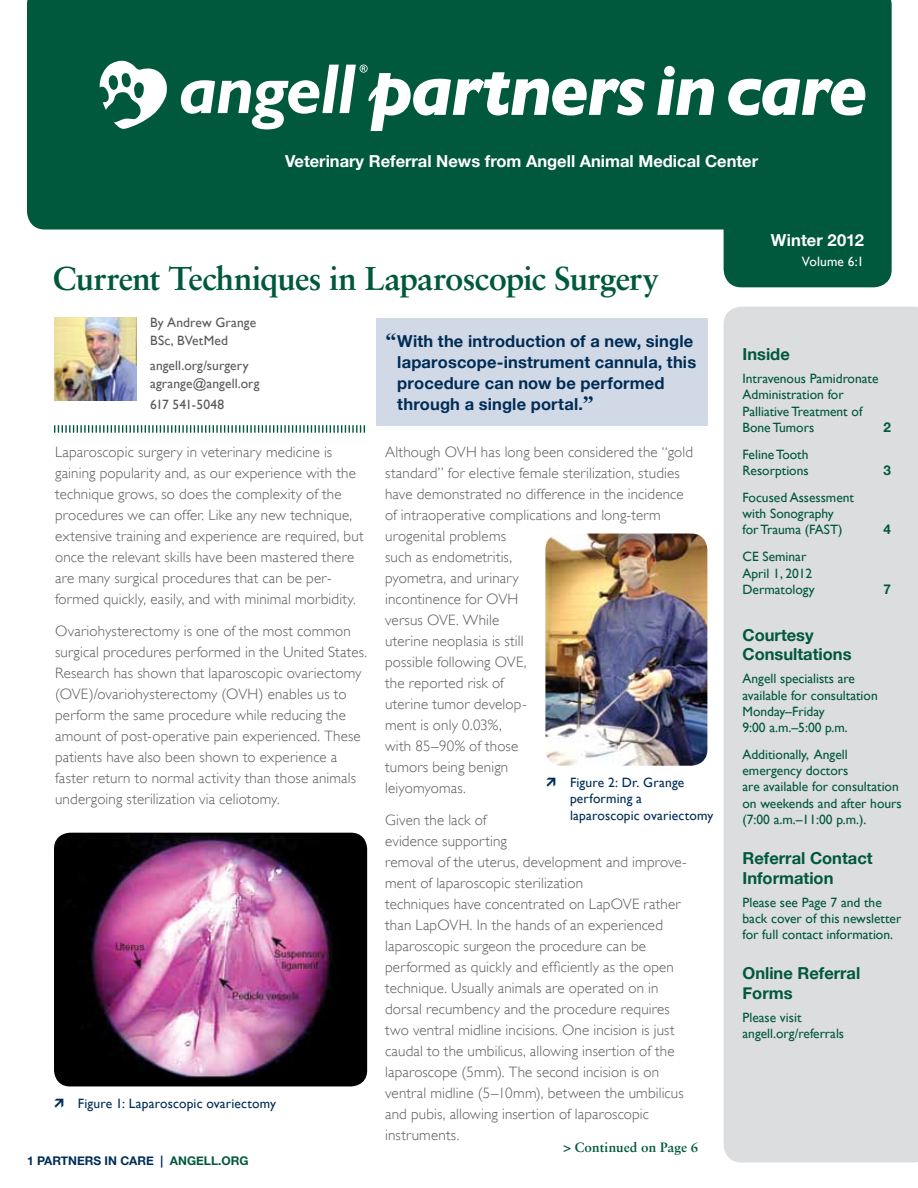
<style>
.page{position:relative;width:918px;height:1188px;background:#fff}
.page>*{position:absolute;margin:0;border:0;box-sizing:border-box;transform-origin:0 0}
.t1{font:italic 700 71.4px "Gill Sans";letter-spacing:-.035em;color:#fff}
.t2{font:700 33px "Sabon";letter-spacing:-.025em;color:#00583d}
.t3{font:700 16.5px/21px "Helvetica Neue";letter-spacing:.01em;color:#002d56}
.t4{font:700 16.5px/19.8px "Helvetica Neue";color:#00583d}
.t5{font:700 16.5px "Helvetica Neue";color:#fff}
.t6{font:300 15px/21px "Gill Sans";letter-spacing:.01em;color:#58595b}
.t7{font:13.5px/16.2px "Gill Sans";color:#00583d}
.t8{font:13.5px/16.5px "Gill Sans";letter-spacing:.01em;color:#002d56}
.t9{font:13.5px/18px "Gill Sans";letter-spacing:.005em;color:#58595b}
.t10{font:700 13.5px "Sabon";letter-spacing:.005em;color:#00583d}
.t11{font:13.5px "Gill Sans";letter-spacing:.01em;color:#fff}
.t12{font:700 13.5px "Helvetica Neue";color:#00583d}
.t13{font:700 12px "Helvetica Neue";color:#002d56}
.s1{color:#00583d}
.s2{font-family:"Sabon";font-size:24px}
</style>
<div class="page">
<div style="left:27px;top:0;width:697px;height:230px;background:#00583d"></div>
<div style="left:724px;top:0;width:168px;height:287px;background:#00583d"></div>
<svg style="left:99px;top:59px;width:70px;height:70px"></svg>
<svg style="left:181px;top:65px;width:187px;height:64px"></svg>
<div style="left:724px;top:307px;width:194px;height:856px;background:#dcddde"></div>
<div style="left:376px;top:318px;width:331px;height:107px;background:#d2d9e6"></div>
<img style="left:54px;top:318px;width:83px;height:83px">
<svg style="left:54px;top:425px;width:311px;height:8px"></svg>
<img style="left:54px;top:833px;width:313px;height:253px">
<img style="left:545px;top:534px;width:162px;height:232px">
<h1 class="t1" style="left:369px;top:49px;width:501px">partners in care</h1>
<p class="t5" style="left:285px;top:147px;width:475px">Veterinary Referral News from Angell Animal Medical Center</p>
<h2 class="t2" style="left:53px;top:258px;width:608px">Current Techniques in Laparoscopic Surgery</h2>
<p class="t9" style="left:150px;top:314px;width:108px">By Andrew Grange<br>BSc, BVetMed</p>
<p class="t9" style="left:150px;top:356px;width:111px">angell.org/surgery agrange@angell.org</p>
<p class="t9" style="left:150px;top:395px;width:76px">617 541-5048</p>
<p class="t6" style="left:55px;top:442px;width:310px">Laparoscopic surgery in veterinary medicine is gaining popularity and, as our experience with the technique grows, so does the complexity of the procedures we can offer. Like any new technique, extensive training and experience are required, but once the relevant skills have been mastered there are many surgical procedures that can be per&shy;formed quickly, easily, and with minimal morbidity.</p>
<p class="t6" style="left:55px;top:620px;width:314px">Ovariohysterectomy is one of the most common surgical procedures performed in the United States.<br>Research has shown that laparoscopic ovariectomy (OVE)/ovariohysterectomy (OVH) enables us to perform the same procedure while reducing the amount of post-operative pain experienced. These patients have also been shown to experience a faster return to normal activity than those animals undergoing sterilization via celiotomy.</p>
<p class="t8" style="left:78px;top:1095px;width:200px">Figure 1: Laparoscopic ovariectomy</p>
<p class="t13" style="left:27px;top:1150px;width:223px">1 Partners in Care | <span class="s1">Angell.org</span></p>
<p class="t3" style="left:397px;top:330px;width:300px;text-indent:-13px"><span class="s2">“</span>With the introduction of a new, single laparoscope-instrument cannula, this procedure can now be performed through a single portal.<span class="s2">”</span></p>
<p class="t6" style="left:385px;top:442px;width:310px">Although OVH has long been considered the “gold standard” for elective female sterilization, studies have demonstrated no difference in the incidence of intraoperative complications and long-term urogenital problems<br>such as endometritis,<br>pyometra, and urinary<br>incontinence for OVH<br>versus OVE. While<br>uterine neoplasia is still<br>possible following OVE,<br>the reported risk of<br>uterine tumor develop-<br>ment is only 0.03%,<br>with 85–90% of those<br>tumors being benign<br>leiyomyomas.</p>
<p class="t6" style="left:385px;top:810px;width:303px">Given the lack of<br>evidence supporting<br>removal of the uterus, development and improve&shy;ment of laparoscopic sterilization<br>techniques have concentrated on LapOVE rather than LapOVH. In the hands of an experienced laparoscopic surgeon the procedure can be performed as quickly and efficiently as the open technique. Usually animals are operated on in dorsal recumbency and the procedure requires two ventral midline incisions. One incision is just caudal to the umbilicus, allowing insertion of the laparoscope (5mm). The second incision is on ventral midline (5–10mm), between the umbilicus and pubis, allowing insertion of laparoscopic instruments.</p>
<p class="t8" style="left:570px;top:774px;width:145px">Figure 2: Dr. Grange performing a laparoscopic ovariectomy</p>
<p class="t10" style="left:563px;top:1139px;width:136px">&gt; Continued on Page 6</p>
<p class="t5" style="left:771px;top:225px;width:95px">Winter 2012</p>
<p class="t11" style="left:802px;top:254px;width:64px">Volume 6:1</p>
<p class="t4" style="left:742px;top:344px;width:49px">Inside</p>
<p class="t7" style="left:742px;top:370px;width:138px">Intravenous Pamidronate<br>Administration for<br>Palliative Treatment of<br>Bone Tumors</p>
<p class="t12" style="left:883px;top:415px;width:9px">2</p>
<p class="t7" style="left:742px;top:446px;width:68px">Feline Tooth<br>Resorptions</p>
<p class="t7" style="left:742px;top:489px;width:113px">Focused Assessment with Sonography<br>for Trauma (FAST)</p>
<p class="t7" style="left:742px;top:549px;width:74px">CE Seminar<br>April 1, 2012<br>Dermatology</p>
<p class="t12" style="left:883px;top:458px;width:9px">3</p>
<p class="t12" style="left:883px;top:517px;width:9px">4</p>
<p class="t12" style="left:883px;top:577px;width:9px">7</p>
<p class="t4" style="left:742px;top:624px;width:111px">Courtesy<br>Consultations</p>
<p class="t7" style="left:742px;top:671px;width:137px">Angell specialists are available for consultation<br>Monday–Friday<br>9:00 a.m.–5:00 p.m.</p>
<p class="t7" style="left:742px;top:746px;width:161px">Additionally, Angell emergency doctors<br>are available for consultation on weekends and after hours (7:00 a.m.–11:00 p.m.).</p>
<p class="t4" style="left:742px;top:847px;width:132px">Referral Contact<br>Information</p>
<p class="t7" style="left:742px;top:894px;width:160px">Please see Page 7 and the back cover of this newsletter for full contact information.</p>
<p class="t4" style="left:742px;top:962px;width:119px">Online Referral<br>Forms</p>
<p class="t7" style="left:742px;top:1009px;width:103px">Please visit angell.org/referrals</p>
</div>
